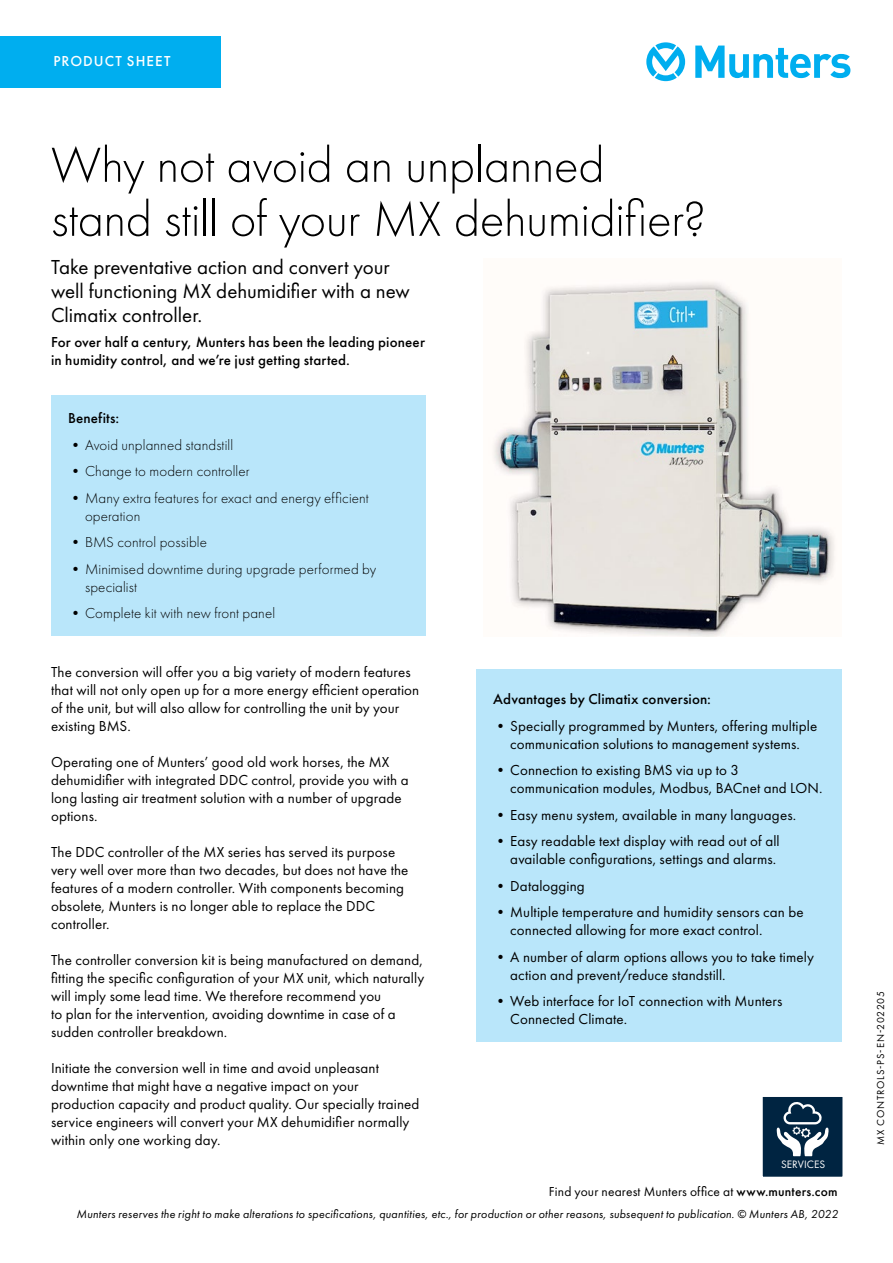
<style>
.page{position:relative;width:893px;height:1263px;background:#fff}
.page>*{position:absolute;margin:0;border:0;box-sizing:border-box;transform-origin:0 0}
.t1{font:51px/54px "Futura PT Light";letter-spacing:-.01em;color:#000}
.t2{font:21px/24px "Futura PT";color:#000}
.t3{font:15px/18px "Futura PT";letter-spacing:.01em;color:#000}
.t4{font:15px/18px "Futura PT Light";letter-spacing:.005em;color:#000}
.t5{font:15px/18px "Futura PT Medium";letter-spacing:.01em;color:#000}
.t6{font:15px "Futura PT Medium";letter-spacing:.07em;color:#fff}
.t7{font:13.5px "Futura PT";letter-spacing:.01em;color:#000}
.t8{font:italic 12px "Futura PT Book";letter-spacing:.015em;color:#000}
.t9{font:11.1px "Futura PT";color:#fff}
.t10{font:10.5px "Futura PT";letter-spacing:.08em;color:#000}
.s1{font-family:"Futura PT Medium"}
</style>
<div class="page">
<div style="left:0;top:36px;width:221px;height:51px;background:#00aeef"></div>
<svg style="left:695px;top:46px;width:155px;height:32px"></svg>
<svg style="left:646px;top:42px;width:39px;height:39px"></svg>
<div style="left:51px;top:395px;width:374px;height:240px;background:#b9e6fa"></div>
<img style="left:492px;top:281px;width:343px;height:355px">
<div style="left:762px;top:1096px;width:81px;height:81px;background:#002441"></div>
<div style="left:761px;top:1095px;width:83px;height:83px;border:2px solid #fff"></div>
<svg style="left:777px;top:1102px;width:52px;height:54px"></svg>
<div style="left:476px;top:669px;width:366px;height:372px;background:#b9e6fa"></div>
<p class="t6" style="left:53px;top:52px;width:119px">PRODUCT SHEET</p>
<h1 class="t1" style="left:51px;top:138px;width:657px">Why not avoid an unplanned stand still of your MX dehumidifier?</h1>
<h2 class="t2" style="left:51px;top:255px;width:360px">Take preventative action and convert your well functioning MX dehumidifier with a new<br>Climatix controller.</h2>
<p class="t5" style="left:51px;top:333px;width:375px">For over half a century, Munters has been the leading pioneer in humidity control, and we’re just getting started.</p>
<p class="t5" style="left:68px;top:409px;width:53px">Benefits:</p>
<p class="t4" style="left:68px;top:436px;width:167px">•Avoid unplanned standstill</p>
<p class="t4" style="left:68px;top:462px;width:183px">•Change to modern controller</p>
<p class="t4" style="left:85px;top:489px;width:285px;text-indent:-17px">•Many extra features for exact and energy efficient operation</p>
<p class="t4" style="left:68px;top:533px;width:141px">•BMS control possible</p>
<p class="t4" style="left:85px;top:560px;width:293px;text-indent:-17px">•Minimised downtime during upgrade performed by specialist</p>
<p class="t4" style="left:68px;top:604px;width:209px">•Complete kit with new front panel</p>
<p class="t3" style="left:51px;top:662px;width:370px">The conversion will offer you a big variety of modern features that will not only open up for a more energy efficient operation of the unit, but will also allow for controlling the unit by your existing BMS.</p>
<p class="t3" style="left:51px;top:752px;width:359px">Operating one of Munters’ good old work horses, the MX dehumidifier with integrated DDC control, provide you with a long lasting air treatment solution with a number of upgrade options.</p>
<p class="t3" style="left:51px;top:842px;width:359px">The DDC controller of the MX series has served its purpose very well over more than two decades, but does not have the features of a modern controller. With components becoming obsolete, Munters is no longer able to replace the DDC controller.</p>
<p class="t3" style="left:51px;top:950px;width:375px">The controller conversion kit is being manufactured on demand, fitting the specific configuration of your MX unit, which naturally will imply some lead time. We therefore recommend you<br>to plan for the intervention, avoiding downtime in case of a sudden controller breakdown.</p>
<p class="t3" style="left:51px;top:1058px;width:370px">Initiate the conversion well in time and avoid unpleasant downtime that might have a negative impact on your production capacity and product quality. Our specially trained service engineers will convert your MX dehumidifier normally within only one working day.</p>
<p class="t5" style="left:493px;top:690px;width:219px">Advantages by Climatix conversion:</p>
<p class="t3" style="left:493px;top:716px;width:325px;text-align:center">•Specially programmed by Munters, offering multiple communication solutions to management systems.</p>
<p class="t3" style="left:510px;top:761px;width:314px;text-indent:-17px">•Connection to existing BMS via up to 3 communication modules, Modbus, BACnet and LON.</p>
<p class="t3" style="left:493px;top:805px;width:304px">•Easy menu system, available in many languages.</p>
<p class="t3" style="left:493px;top:832px;width:288px;text-align:right">•Easy readable text display with read out of all available configurations, settings and alarms.</p>
<p class="t3" style="left:493px;top:876px;width:93px">•Datalogging</p>
<p class="t3" style="left:510px;top:903px;width:295px;text-indent:-17px">•Multiple temperature and humidity sensors can be connected allowing for more exact control.</p>
<p class="t3" style="left:510px;top:947px;width:305px;text-indent:-17px">•A number of alarm options allows you to take timely action and prevent/reduce standstill.</p>
<p class="t3" style="left:510px;top:992px;width:274px;text-indent:-17px">•Web interface for IoT connection with Munters<br>Connected Climate.</p>
<p class="t9" style="left:781px;top:1158px;width:46px">SERVICES</p>
<p class="t7" style="left:549px;top:1184px;width:290px">Find your nearest Munters office at <span class="s1">www.munters.com</span></p>
<p class="t8" style="left:77px;top:1206px;width:763px">Munters reserves the right to make alterations to specifications, quantities, etc., for production or other reasons, subsequent to publication. © Munters AB, 2022</p>
<p class="t10" style="left:874px;top:1145px;width:155px;rotate:-90deg">MX CONTROLS-PS-EN-202205</p>
</div>
